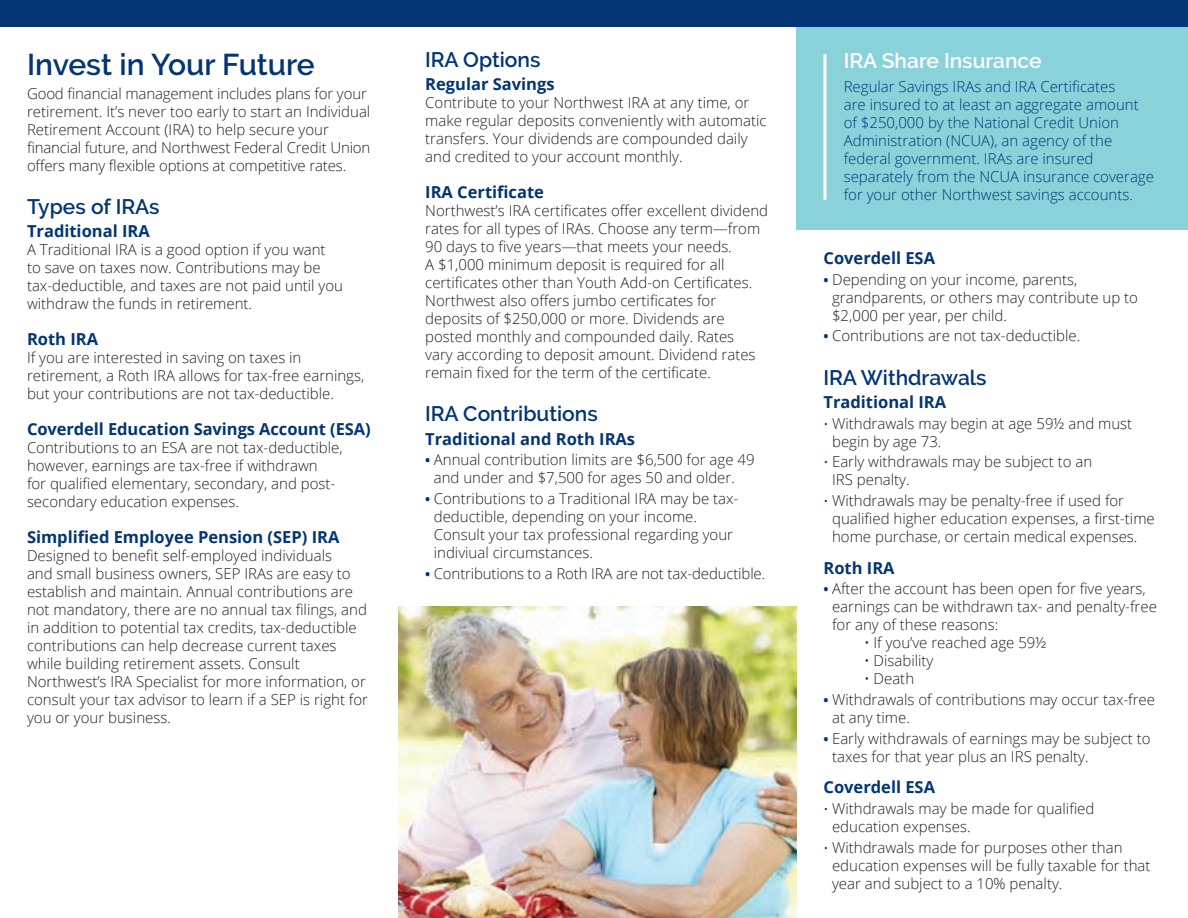
<style>
.page{position:relative;width:1188px;height:918px;background:#fff}
.page>*{position:absolute;margin:0;border:0;box-sizing:border-box;transform-origin:0 0}
.t1{font:600 30px "Raleway";color:#033574}
.t2{font:600 21px "Raleway";color:#033574}
.t3{font:600 21px "Raleway";color:#fff}
.t4{font:700 16.5px "Open Sans";color:#033574}
.t5{font:300 15px/18px "Open Sans";color:#231f20}
.t6{font:300 15px/18px "Open Sans";color:#033574}
.s1{font-weight:700;font-size:13.5px;color:#033574}
.s2{font-size:13.5px;color:#033574}
</style>
<div class="page">
<div style="left:0;top:0;width:1188px;height:27px;background:#033574"></div>
<div style="left:796px;top:27px;width:392px;height:203px;background:#89d2da"></div>
<img style="left:398px;top:607px;width:398px;height:311px">
<hr style="left:824px;top:54px;width:2px;height:146px;background:#fff">
<h1 class="t1" style="left:27px;top:47px;width:289px">Invest in Your Future</h1>
<p class="t5" style="left:27px;top:84px;width:345px">Good financial management includes plans for your retirement. It’s never too early to start an Individual Retirement Account (IRA) to help secure your financial future, and Northwest Federal Credit Union offers many flexible options at competitive rates.</p>
<h2 class="t2" style="left:27px;top:194px;width:134px">Types of IRAs</h2>
<p class="t4" style="left:27px;top:219px;width:124px">Traditional IRA</p>
<p class="t5" style="left:27px;top:240px;width:318px">A Traditional IRA is a good option if you want to save on taxes now. Contributions may be tax-deductible, and taxes are not paid until you withdraw the funds in retirement.</p>
<p class="t4" style="left:27px;top:327px;width:73px">Roth IRA</p>
<p class="t5" style="left:27px;top:348px;width:339px">If you are interested in saving on taxes in retirement, a Roth IRA allows for tax-free earnings, but your contributions are not tax-deductible.</p>
<p class="t4" style="left:27px;top:417px;width:345px">Coverdell Education Savings Account (ESA)</p>
<p class="t5" style="left:27px;top:438px;width:317px">Contributions to an ESA are not tax-deductible, however, earnings are tax-free if withdrawn<br>for qualified elementary, secondary, and post&shy;secondary education expenses.</p>
<p class="t4" style="left:27px;top:525px;width:314px">Simplified Employee Pension (SEP) IRA</p>
<p class="t5" style="left:27px;top:546px;width:343px">Designed to benefit self-employed individuals<br>and small business owners, SEP IRAs are easy to establish and maintain. Annual contributions are not mandatory, there are no annual tax filings, and in addition to potential tax credits, tax-deductible contributions can help decrease current taxes while building retirement assets. Consult Northwest’s IRA Specialist for more information, or consult your tax advisor to learn if a SEP is right for you or your business.</p>
<h2 class="t2" style="left:425px;top:47px;width:117px">IRA Options</h2>
<p class="t4" style="left:425px;top:72px;width:131px">Regular Savings</p>
<p class="t5" style="left:425px;top:93px;width:343px">Contribute to your Northwest IRA at any time, or make regular deposits conveniently with automatic transfers. Your dividends are compounded daily and credited to your account monthly.</p>
<p class="t4" style="left:425px;top:180px;width:120px">IRA Certificate</p>
<p class="t5" style="left:425px;top:201px;width:344px">Northwest’s IRA certificates offer excellent dividend rates for all types of IRAs. Choose any term—from 90 days to five years—that meets your needs.<br>A $1,000 minimum deposit is required for all certificates other than Youth Add-on Certificates.<br>Northwest also offers jumbo certificates for deposits of $250,000 or more. Dividends are posted monthly and compounded daily. Rates<br>vary according to deposit amount. Dividend rates remain fixed for the term of the certificate.</p>
<h2 class="t2" style="left:425px;top:402px;width:174px">IRA Contributions</h2>
<p class="t4" style="left:425px;top:427px;width:211px">Traditional and Roth IRAs</p>
<p class="t5" style="left:434px;top:451px;width:322px;text-indent:-9px"><span class="s1">•</span> Annual contribution limits are $6,500 for age 49 and under and $7,500 for ages 50 and older.</p>
<p class="t5" style="left:434px;top:489px;width:306px;text-indent:-9px"><span class="s1">•</span> Contributions to a Traditional IRA may be tax&shy;deductible, depending on your income.<br>Consult your tax professional regarding your indiviual circumstances.</p>
<p class="t5" style="left:425px;top:564px;width:341px"><span class="s1">•</span> Contributions to a Roth IRA are not tax-deductible.</p>
<h2 class="t3" style="left:844px;top:49px;width:199px">IRA Share Insurance</h2>
<p class="t6" style="left:844px;top:77px;width:312px">Regular Savings IRAs and IRA Certificates<br>are insured to at least an aggregate amount of $250,000 by the National Credit Union Administration (NCUA), an agency of the federal government. IRAs are insured separately from the NCUA insurance coverage for your other Northwest savings accounts.</p>
<p class="t4" style="left:824px;top:246px;width:113px">Coverdell ESA</p>
<p class="t5" style="left:832px;top:270px;width:307px;text-indent:-9px"><span class="s1">•</span> Depending on your income, parents, grandparents, or others may contribute up to $2,000 per year, per child.</p>
<p class="t5" style="left:824px;top:327px;width:258px"><span class="s1">•</span> Contributions are not tax-deductible.</p>
<h2 class="t2" style="left:824px;top:365px;width:165px">IRA Withdrawals</h2>
<p class="t4" style="left:824px;top:390px;width:124px">Traditional IRA</p>
<p class="t5" style="left:832px;top:414px;width:302px;text-indent:-9px"><span class="s2">•</span> Withdrawals may begin at age 59½ and must begin by age 73.</p>
<p class="t5" style="left:832px;top:453px;width:262px;text-indent:-9px"><span class="s2">•</span> Early withdrawals may be subject to an<br>IRS penalty.</p>
<p class="t5" style="left:832px;top:491px;width:324px;text-indent:-9px"><span class="s2">•</span> Withdrawals may be penalty-free if used for qualified higher education expenses, a first-time home purchase, or certain medical expenses.</p>
<p class="t4" style="left:824px;top:556px;width:73px">Roth IRA</p>
<p class="t5" style="left:832px;top:579px;width:326px;text-indent:-9px"><span class="s1">•</span> After the account has been open for five years, earnings can be withdrawn tax- and penalty-free for any of these reasons:</p>
<p class="t5" style="left:864px;top:633px;width:184px">• If you’ve reached age 59½</p>
<p class="t5" style="left:864px;top:651px;width:71px">• Disability</p>
<p class="t5" style="left:864px;top:669px;width:52px">• Death</p>
<p class="t5" style="left:832px;top:690px;width:325px;text-indent:-9px"><span class="s1">•</span> Withdrawals of contributions may occur tax-free at any time.</p>
<p class="t5" style="left:832px;top:729px;width:320px;text-indent:-9px"><span class="s1">•</span> Early withdrawals of earnings may be subject to taxes for that year plus an IRS penalty.</p>
<p class="t4" style="left:824px;top:776px;width:113px">Coverdell ESA</p>
<p class="t5" style="left:832px;top:799px;width:264px;text-indent:-9px"><span class="s2">•</span> Withdrawals may be made for qualified education expenses.</p>
<p class="t5" style="left:832px;top:838px;width:320px;text-indent:-9px"><span class="s2">•</span> Withdrawals made for purposes other than education expenses will be fully taxable for that year and subject to a 10% penalty.</p>
</div>
